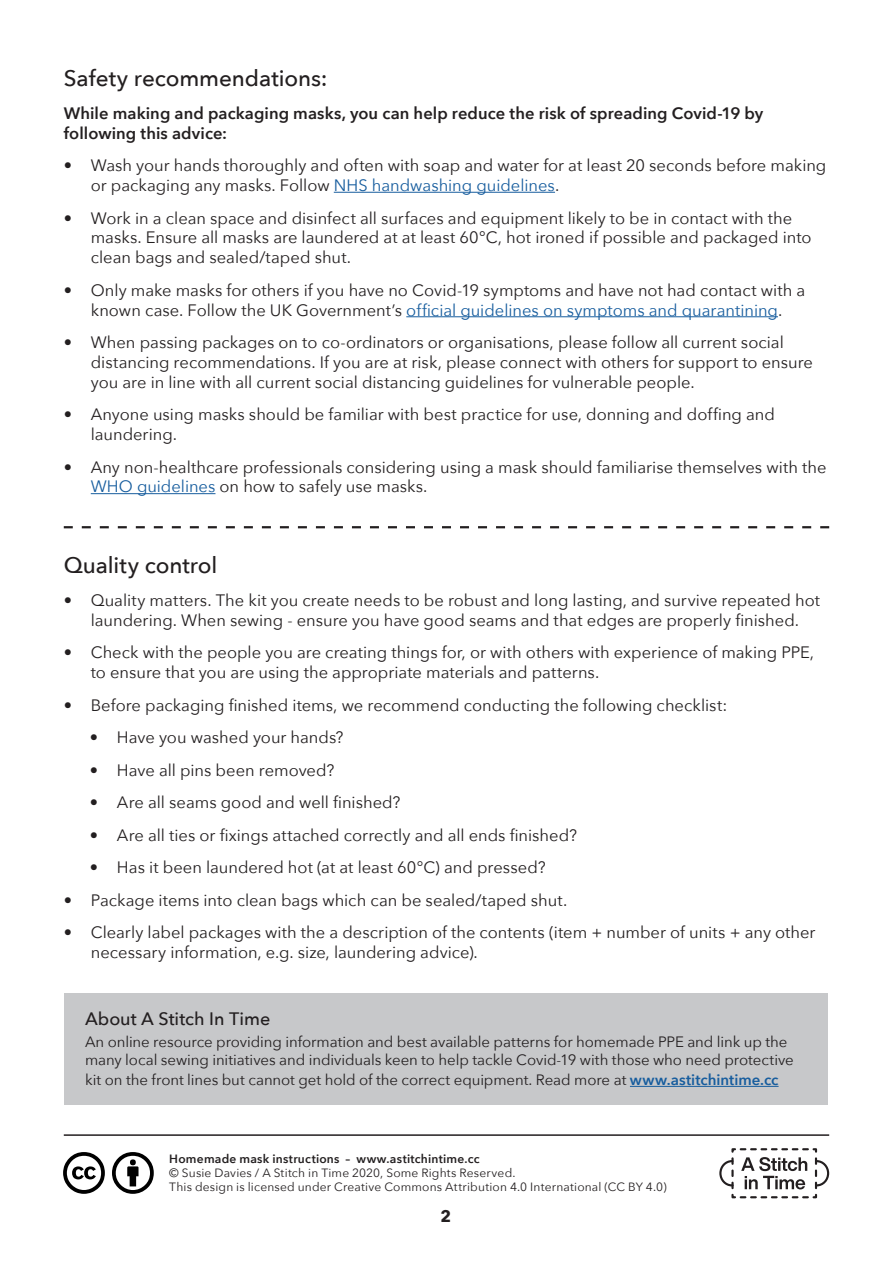
<style>
.page{position:relative;width:893px;height:1263px;background:#fff}
.page>*{position:absolute;margin:0;border:0;box-sizing:border-box;transform-origin:0 0}
.t1{font:500 22.5px "Avenir Next";letter-spacing:-.005em;color:#231f20}
.t2{font:500 18px "Avenir Next";color:#231f20}
.t3{font:16.5px/19.8px "Avenir Next";color:#231f20}
.t4{font:600 16.5px/19.8px "Avenir Next";letter-spacing:.005em;color:#231f20}
.t5{font:700 16.5px "Avenir Next";color:#231f20}
.t6{font:15px/18px "Avenir Next";letter-spacing:-.005em;color:#231f20}
.t7{font:12px "Avenir Next";letter-spacing:.015em;color:#231f20}
.t8{font:600 12px "Avenir Next";letter-spacing:.02em;color:#231f20}
.s1{color:#175d9e}
.s2{font-weight:600;color:#175d9e}
</style>
<div class="page">
<div style="left:65px;top:994px;width:763px;height:111px;background:#c7c8ca"></div>
<hr style="left:64px;top:1134px;width:765px;height:2px;background:#231f20">
<svg style="left:719px;top:1148px;width:110px;height:50px"></svg>
<svg style="left:63px;top:1152px;width:91px;height:42px"></svg>
<hr style="left:334px;top:192px;width:221px;height:1px;background:#175d9e">
<hr style="left:406px;top:316px;width:372px;height:1px;background:#175d9e">
<hr style="left:91px;top:493px;width:124px;height:1px;background:#175d9e">
<hr style="left:630px;top:1086px;width:149px;height:1px;background:#175d9e">
<svg style="left:64px;top:526px;width:765px;height:2px"></svg>
<p class="t1" style="left:64px;top:59px;width:265px">Safety recommendations:</p>
<p class="t4" style="left:64px;top:103px;width:701px">While making and packaging masks, you can help reduce the risk of spreading Covid-19 by following this advice:</p>
<p class="t3" style="left:91px;top:156px;width:737px;text-indent:-27px">• Wash your hands thoroughly and often with soap and water for at least 20 seconds before making or packaging any masks. Follow <span class="s1">NHS handwashing guidelines</span>.</p>
<p class="t3" style="left:91px;top:208px;width:722px;text-indent:-27px">• Work in a clean space and disinfect all surfaces and equipment likely to be in contact with the masks. Ensure all masks are laundered at at least 60°C, hot ironed if possible and packaged into clean bags and sealed/taped shut.</p>
<p class="t3" style="left:64px;top:280px;width:743px;text-align:center">• Only make masks for others if you have no Covid-19 symptoms and have not had contact with a known case. Follow the UK Government’s <span class="s1">official guidelines on symptoms and quarantining</span>.</p>
<p class="t3" style="left:91px;top:332px;width:724px;text-indent:-27px">• When passing packages on to co-ordinators or organisations, please follow all current social distancing recommendations. If you are at risk, please connect with others for support to ensure you are in line with all current social distancing guidelines for vulnerable people.</p>
<p class="t3" style="left:91px;top:405px;width:686px;text-indent:-27px">• Anyone using masks should be familiar with best practice for use, donning and doffing and laundering.</p>
<p class="t3" style="left:91px;top:457px;width:737px;text-indent:-27px">• Any non-healthcare professionals considering using a mask should familiarise themselves with the<br><span class="s1">WHO guidelines</span> on how to safely use masks.</p>
<p class="t1" style="left:64px;top:546px;width:155px">Quality control</p>
<p class="t3" style="left:64px;top:590px;width:758px;text-align:center">• Quality matters. The kit you create needs to be robust and long lasting, and survive repeated hot laundering. When sewing - ensure you have good seams and that edges are properly finished.</p>
<p class="t3" style="left:91px;top:642px;width:725px;text-indent:-27px">• Check with the people you are creating things for, or with others with experience of making PPE, to ensure that you are using the appropriate materials and patterns.</p>
<p class="t3" style="left:64px;top:695px;width:665px">• Before packaging finished items, we recommend conducting the following checklist:</p>
<p class="t3" style="left:90px;top:727px;width:255px">• Have you washed your hands?</p>
<p class="t3" style="left:90px;top:760px;width:246px">• Have all pins been removed?</p>
<p class="t3" style="left:90px;top:792px;width:312px">• Are all seams good and well finished?</p>
<p class="t3" style="left:90px;top:825px;width:489px">• Are all ties or fixings attached correctly and all ends finished?</p>
<p class="t3" style="left:90px;top:858px;width:457px">• Has it been laundered hot (at at least 60°C) and pressed?</p>
<p class="t3" style="left:64px;top:890px;width:505px">• Package items into clean bags which can be sealed/taped shut.</p>
<p class="t3" style="left:91px;top:923px;width:726px;text-indent:-27px">• Clearly label packages with the a description of the contents (item + number of units + any other necessary information, e.g. size, laundering advice).</p>
<p class="t2" style="left:85px;top:1003px;width:187px">About A Stitch In Time</p>
<p class="t6" style="left:85px;top:1033px;width:710px">An online resource providing information and best available patterns for homemade PPE and link up the many local sewing initiatives and individuals keen to help tackle Covid-19 with those who need protective</p>
<p class="t6" style="left:85px;top:1071px;width:695px">kit on the front lines but cannot get hold of the correct equipment. Read more at <span class="s2">www.astitchintime.cc</span></p>
<p class="t8" style="left:169px;top:1151px;width:312px">Homemade mask instructions – www.astitchintime.cc</p>
<p class="t7" style="left:169px;top:1166px;width:348px">© Susie Davies / A Stitch in Time 2020, Some Rights Reserved.</p>
<p class="t7" style="left:169px;top:1180px;width:499px">This design is licensed under Creative Commons Attribution 4.0 International (CC BY 4.0)</p>
<p class="t5" style="left:440px;top:1206px;width:12px">2</p>
</div>
